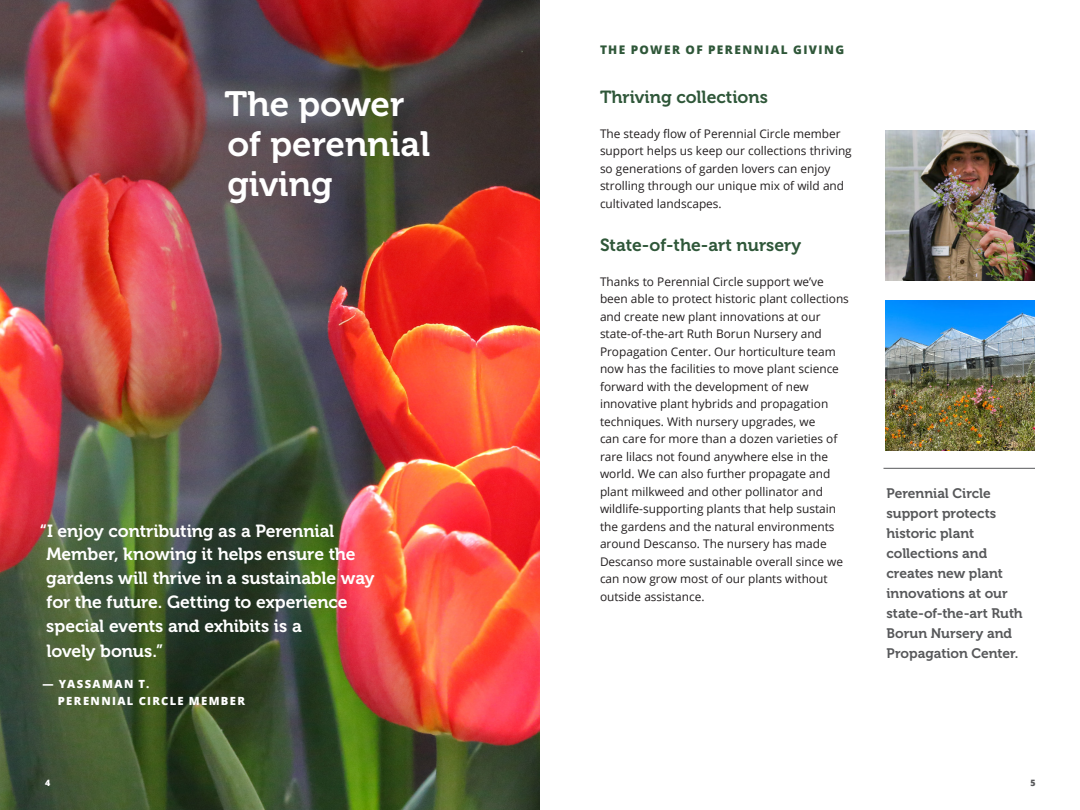
<style>
.page{position:relative;width:1080px;height:810px;background:#fff}
.page>*{position:absolute;margin:0;border:0;box-sizing:border-box;transform-origin:0 0}
.t1{font:35px/40px "Museo 700";color:#fff}
.t2{font:17.5px/24px "Museo 700";letter-spacing:-.005em;color:#fff}
.t3{font:17.5px "Museo 700";color:#2f5739}
.t4{font:13.75px/20px "Museo 700";color:#57585a}
.t5{font:11.88px/17.5px "Open Sans";color:#231f20}
.t6{font:800 11.88px "Open Sans";letter-spacing:.115em;color:#2f5739}
.t7{font:800 11.25px/17.5px "Open Sans";letter-spacing:.12em;color:#fff}
.t8{font:800 8.75px "Open Sans";color:#57585a}
.t9{font:800 8.75px "Open Sans";color:#fff}
</style>
<div class="page">
<img style="left:0;top:0;width:540px;height:810px">
<hr style="left:884px;top:468px;width:151px;height:1px;background:#57585a">
<img style="left:885px;top:301px;width:150px;height:150px">
<img style="left:885px;top:131px;width:150px;height:150px">
<p class="t1" style="left:225px;top:85px;width:207px">The power of perennial giving</p>
<p class="t2" style="left:46px;top:519px;width:330px;text-indent:-6px">“I enjoy contributing as a Perennial<br>Member, knowing it helps ensure the gardens will thrive in a sustainable way for the future. Getting to experience special events and exhibits is a<br>lovely bonus.”</p>
<p class="t7" style="left:58px;top:674px;width:189px;text-indent:-16px">— YASSAMAN T.<br>PERENNIAL CIRCLE MEMBER</p>
<p class="t9" style="left:45px;top:776px;width:7px">4</p>
<p class="t6" style="left:600px;top:41px;width:246px">THE POWER OF PERENNIAL GIVING</p>
<p class="t3" style="left:600px;top:87px;width:169px">Thriving collections</p>
<p class="t5" style="left:600px;top:124px;width:253px">The steady flow of Perennial Circle member support helps us keep our collections thriving so generations of garden lovers can enjoy strolling through our unique mix of wild and cultivated landscapes.</p>
<p class="t3" style="left:600px;top:235px;width:203px">State-of-the-art nursery</p>
<p class="t5" style="left:600px;top:272px;width:250px">Thanks to Perennial Circle support we’ve been able to protect historic plant collections and create new plant innovations at our state-of-the-art Ruth Borun Nursery and Propagation Center. Our horticulture team now has the facilities to move plant science forward with the development of new innovative plant hybrids and propagation techniques. With nursery upgrades, we<br>can care for more than a dozen varieties of rare lilacs not found anywhere else in the world. We can also further propagate and plant milkweed and other pollinator and wildlife-supporting plants that help sustain the gardens and the natural environments around Descanso. The nursery has made Descanso more sustainable overall since we can now grow most of our plants without outside assistance.</p>
<p class="t4" style="left:887px;top:484px;width:138px">Perennial Circle support protects historic plant collections and creates new plant innovations at our state-of-the-art Ruth<br>Borun Nursery and<br>Propagation Center.</p>
<p class="t8" style="left:1030px;top:776px;width:7px">5</p>
</div>
